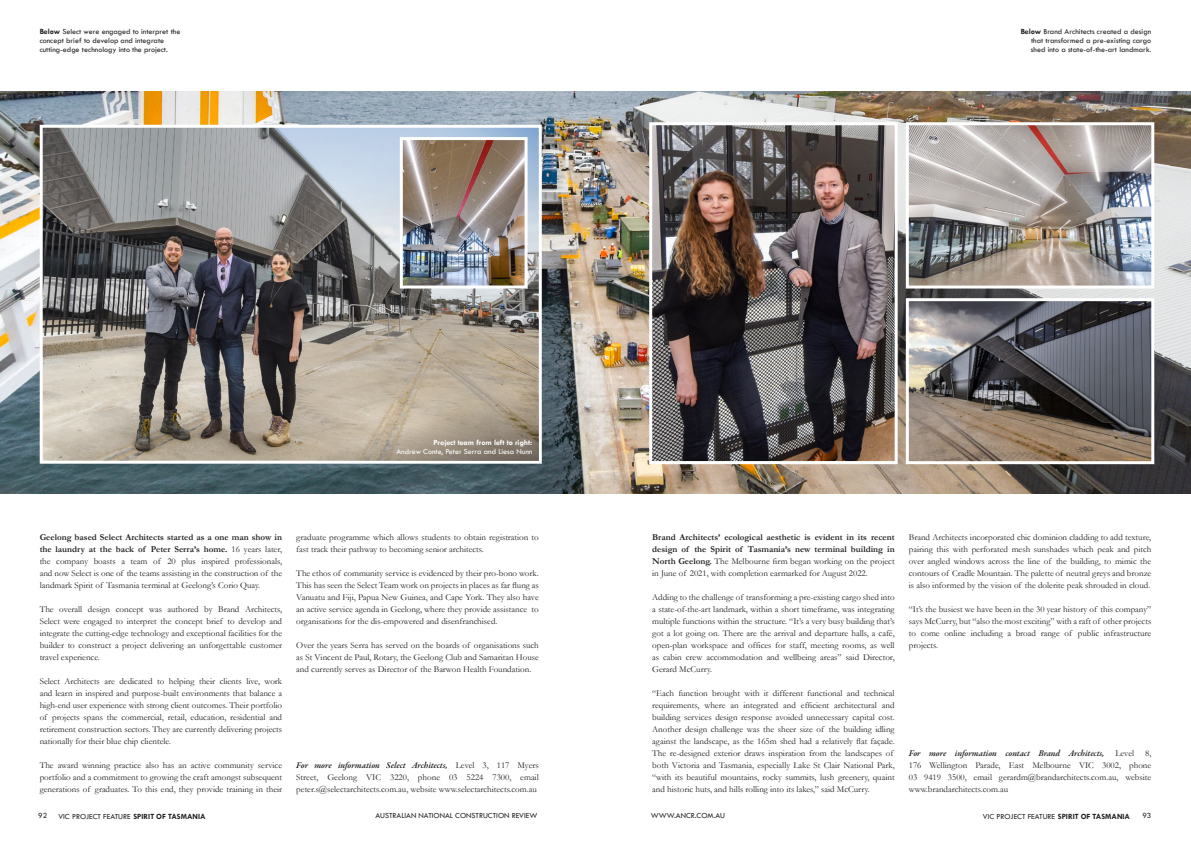
<style>
.page{position:relative;width:1191px;height:842px;background:#fff}
.page>*{position:absolute;margin:0;border:0;box-sizing:border-box;transform-origin:0 0}
.t1{font:9px/12px "Garamond";color:#231f20;text-align:justify}
.t2{font:700 9px/12px "Garamond";color:#231f20;text-align:justify}
.t3{font:italic 600 9px "Garamond Premr Pro";letter-spacing:-.005em;color:#231f20}
.t4{font:8px/9px "Tw Cen";color:#231f20}
.t5{font:8px/9px "Tw Cen";color:#fff;text-align:right}
.s1{font-weight:700}
.s2{font-family:"Garamond";font-weight:400;font-style:normal}
.s3{font-weight:400}
</style>
<div class="page">
<img style="left:0;top:91px;width:1191px;height:403px">
<img style="left:38px;top:123px;width:505px;height:342px">
<svg style="left:312px;top:343px;width:227px;height:118px;background:#b5a896"></svg>
<img style="left:398px;top:136px;width:131px;height:154px">
<svg style="left:904px;top:297px;width:251px;height:169px;background:#75706e"></svg>
<img style="left:904px;top:121px;width:251px;height:169px">
<img style="left:647px;top:121px;width:252px;height:345px">
<p class="t4" style="left:40px;top:27px;width:142px"><span class="s1">Below</span> Select were engaged to interpret the concept brief to develop and integrate cutting-edge technology into the project.</p>
<p class="t4" style="left:1031px;top:27px;width:122px;text-align:justify;text-indent:-10px"><span class="s1">Below</span> Brand Architects created a design that transformed a pre-existing cargo shed into a state-of-the-art landmark.</p>
<p class="t5" style="left:396px;top:438px;width:137px"><span class="s1">Project team from left to right:<br></span>Andrew Conte, Peter Serra and Liesa Nunn</p>
<p class="t1" style="left:40px;top:531px;width:244px"><span class="s1">Geelong based Select Architects started as a one man show in the laundry at the back of Peter Serra’s home.</span> 16 years later, the company boasts a team of 20 plus inspired professionals, and now Select is one of the teams assisting in the construction of the landmark Spirit of Tasmania terminal at Geelong’s Corio Quay.</p>
<p class="t1" style="left:40px;top:603px;width:244px">The overall design concept was authored by Brand Architects, Select were engaged to interpret the concept brief to develop and integrate the cutting-edge technology and exceptional facilities for the builder to construct a project delivering an unforgettable customer travel experience.</p>
<p class="t1" style="left:40px;top:675px;width:244px">Select Architects are dedicated to helping their clients live, work and learn in inspired and purpose-built environments that balance a high-end user experience with strong client outcomes. Their portfolio of projects spans the commercial, retail, education, residential and retirement construction sectors. They are currently delivering projects nationally for their blue chip clientele.</p>
<p class="t1" style="left:40px;top:759px;width:244px">The award winning practice also has an active community service portfolio and a commitment to growing the craft amongst subsequent generations of graduates. To this end, they provide training in their</p>
<p class="t1" style="left:296px;top:531px;width:244px">graduate programme which allows students to obtain registration to fast track their pathway to becoming senior architects.</p>
<p class="t1" style="left:296px;top:567px;width:244px">The ethos of community service is evidenced by their pro-bono work.<br>This has seen the Select Team work on projects in places as far flung as Vanuatu and Fiji, Papua New Guinea, and Cape York. They also have an active service agenda in Geelong, where they provide assistance to organisations for the dis-empowered and disenfranchised.</p>
<p class="t1" style="left:296px;top:639px;width:244px">Over the years Serra has served on the boards of organisations such as St Vincent de Paul, Rotary, the Geelong Club and Samaritan House and currently serves as Director of the Barwon Health Foundation.</p>
<p class="t3" style="left:296px;top:760px;width:244px">For more information Select Architects, <span class="s2">Level 3, 117 Myers</span></p>
<p class="t1" style="left:296px;top:771px;width:244px">Street, Geelong VIC 3220, phone 03 5224 7300, email peter.s@selectarchitects.com.au, website www.selectarchitects.com.au</p>
<p class="t2" style="left:652px;top:531px;width:244px">Brand Architects’ ecological aesthetic is evident in its recent design of the Spirit of Tasmania’s new terminal building in North Geelong. <span class="s3">The Melbourne firm began working on the project in June of 2021, with completion earmarked for August 2022.</span></p>
<p class="t1" style="left:652px;top:591px;width:244px">Adding to the challenge of transforming a pre-existing cargo shed into a state-of-the-art landmark, within a short timeframe, was integrating multiple functions within the structure. “It’s a very busy building that’s got a lot going on. There are the arrival and departure halls, a café, open-plan workspace and offices for staff, meeting rooms, as well as cabin crew accommodation and wellbeing areas” said Director, Gerard McCurry.</p>
<p class="t1" style="left:652px;top:687px;width:244px;text-align:left">“Each function brought with it different functional and technical requirements, where an integrated and efficient architectural and building services design response avoided unnecessary capital cost.<br>Another design challenge was the sheer size of the building idling against the landscape, as the 165m shed had a relatively flat façade.<br>The re-designed exterior draws inspiration from the landscapes of both Victoria and Tasmania, especially Lake St Clair National Park, “with its beautiful mountains, rocky summits, lush greenery, quaint and historic huts, and hills rolling into its lakes,” said McCurry.</p>
<p class="t1" style="left:909px;top:531px;width:244px">Brand Architects incorporated chic dominion cladding to add texture, pairing this with perforated mesh sunshades which peak and pitch over angled windows across the line of the building, to mimic the contours of Cradle Mountain. The palette of neutral greys and bronze is also informed by the vision of the dolerite peak shrouded in cloud.</p>
<p class="t1" style="left:909px;top:603px;width:244px">“It’s the busiest we have been in the 30 year history of this company” says McCurry, but “also the most exciting” with a raft of other projects to come online including a broad range of public infrastructure projects.</p>
<p class="t3" style="left:909px;top:748px;width:244px">For more information contact Brand Architects, <span class="s2">Level 8,</span></p>
<p class="t1" style="left:909px;top:759px;width:244px">176 Wellington Parade, East Melbourne VIC 3002, phone 03 9419 3500, email gerardm@brandarchitects.com.au, website www.brandarchitects.com.au</p>
<p class="t4" style="left:38px;top:811px;width:10px">92</p>
<p class="t4" style="left:58px;top:812px;width:149px">VIC PROJECT FEATURE <span class="s1">SPIRIT OF TASMANIA</span></p>
<p class="t4" style="left:375px;top:811px;width:163px">AUSTRALIAN NATIONAL CONSTRUCTION REVIEW</p>
<p class="t4" style="left:651px;top:811px;width:76px">WWW.ANCR.COM.AU</p>
<p class="t4" style="left:982px;top:812px;width:149px">VIC PROJECT FEATURE <span class="s1">SPIRIT OF TASMANIA</span></p>
<p class="t4" style="left:1142px;top:811px;width:10px">93</p>
</div>
